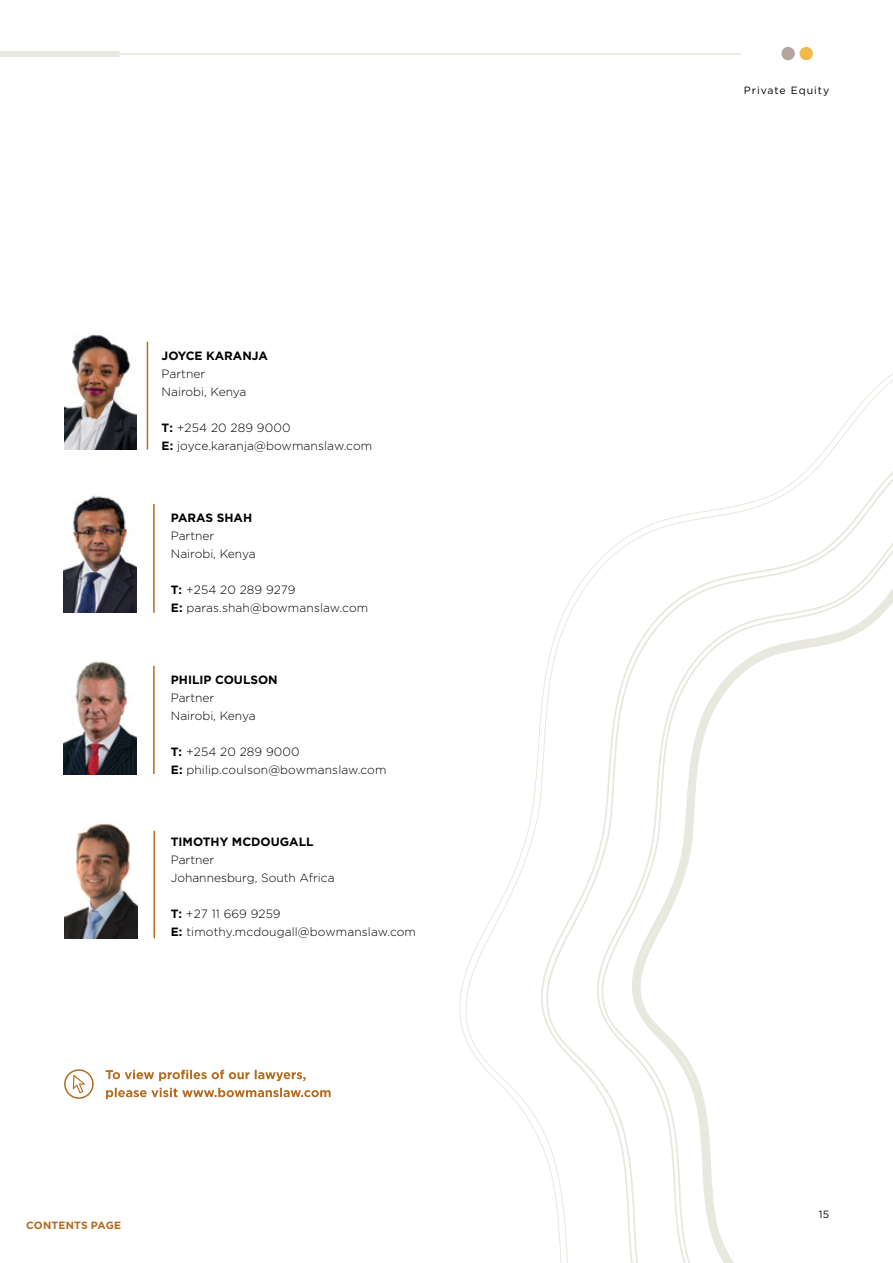
<style>
.page{position:relative;width:893px;height:1263px;background:#fff}
.page>*{position:absolute;margin:0;border:0;box-sizing:border-box;transform-origin:0 0}
.t1{font:300 12px/18px "Gotham";color:#000}
.t2{font:700 12px "Gotham";color:#000}
.t3{font:10.5px "Gotham";letter-spacing:.09em;color:#000}
.t4{font:700 10.5px "Gotham";letter-spacing:.01em;color:#b36c1d}
.t5{font:10.5px "Gotham";color:#140b01}
.s1{font-weight:700}
</style>
<div class="page">
<svg style="left:106px;top:1088px;width:225px;height:11px"></svg>
<svg style="left:106px;top:1070px;width:199px;height:11px"></svg>
<svg style="left:73px;top:1075px;width:12px;height:18px"></svg>
<div style="left:64px;top:1069px;width:30px;height:30px;border:2px solid #b36c1d;border-radius:50%"></div>
<hr style="left:154px;top:831px;width:1px;height:107px;background:#b36c1d">
<img style="left:64px;top:823px;width:73px;height:115px">
<hr style="left:153px;top:504px;width:2px;height:109px;background:#b36c1d">
<img style="left:64px;top:495px;width:73px;height:117px">
<hr style="left:153px;top:666px;width:2px;height:108px;background:#b36c1d">
<img style="left:64px;top:661px;width:73px;height:114px">
<svg style="left:459px;top:373px;width:434px;height:890px"></svg>
<svg style="left:592px;top:466px;width:301px;height:797px"></svg>
<hr style="left:147px;top:342px;width:1px;height:107px;background:#b36c1d">
<img style="left:64px;top:334px;width:72px;height:116px">
<div style="left:781px;top:47px;width:14px;height:13px;background:#b4a59f;border-radius:50%"></div>
<div style="left:799px;top:47px;width:14px;height:13px;background:#f1b84a;border-radius:50%"></div>
<hr style="left:0;top:53px;width:741px;height:2px;background:#e8e8df">
<div style="left:0;top:51px;width:120px;height:6px;background:#e8e8df"></div>
<p class="t2" style="left:162px;top:349px;width:108px">JOYCE KARANJA</p>
<p class="t1" style="left:162px;top:365px;width:86px">Partner<br>Nairobi, Kenya</p>
<p class="t1" style="left:162px;top:419px;width:212px"><span class="s1">T:</span> +254 20 289 9000<br><span class="s1">E:</span> joyce.karanja@bowmanslaw.com</p>
<p class="t2" style="left:171px;top:511px;width:83px">PARAS SHAH</p>
<p class="t1" style="left:171px;top:527px;width:86px">Partner<br>Nairobi, Kenya</p>
<p class="t1" style="left:171px;top:581px;width:199px"><span class="s1">T:</span> +254 20 289 9279<br><span class="s1">E:</span> paras.shah@bowmanslaw.com</p>
<p class="t2" style="left:171px;top:673px;width:108px">PHILIP COULSON</p>
<p class="t1" style="left:171px;top:689px;width:86px">Partner<br>Nairobi, Kenya</p>
<p class="t1" style="left:171px;top:743px;width:217px"><span class="s1">T:</span> +254 20 289 9000<br><span class="s1">E:</span> philip.coulson@bowmanslaw.com</p>
<p class="t2" style="left:171px;top:835px;width:144px">TIMOTHY MCDOUGALL</p>
<p class="t1" style="left:171px;top:851px;width:165px">Partner<br>Johannesburg, South Africa</p>
<p class="t1" style="left:171px;top:905px;width:247px"><span class="s1">T:</span> +27 11 669 9259<br><span class="s1">E:</span> timothy.mcdougall@bowmanslaw.com</p>
<p class="t4" style="left:26px;top:1219px;width:97px">CONTENTS PAGE</p>
<p class="t3" style="left:744px;top:84px;width:87px">Private Equity</p>
<p class="t5" style="left:819px;top:1208px;width:12px">15</p>
</div>
